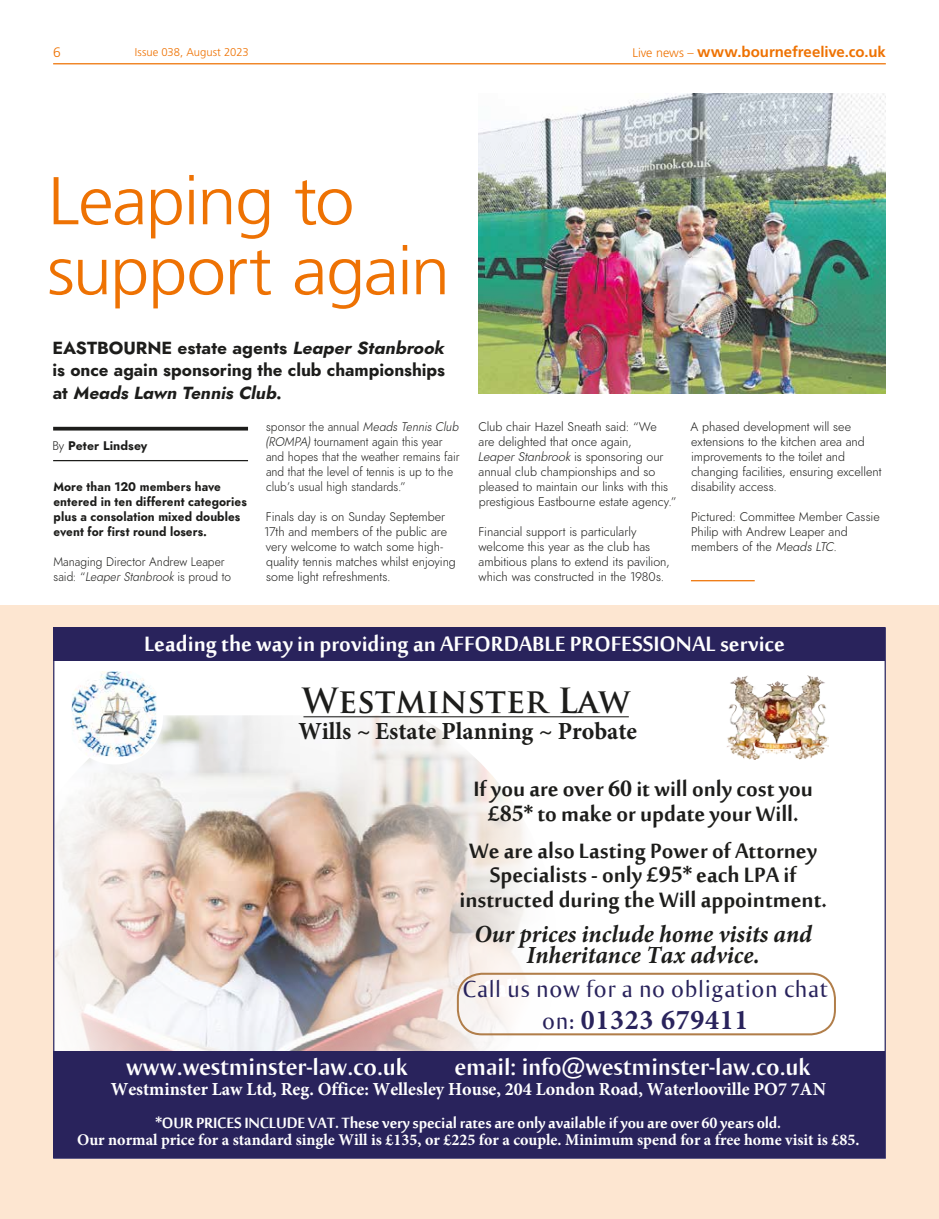
<style>
.page{position:relative;width:939px;height:1219px;background:#fff}
.page>*{position:absolute;margin:0;border:0;box-sizing:border-box;transform-origin:0 0}
.t1{font:300 67.5px/70px "Frutiger LT Std";letter-spacing:-.025em;color:#ee7203;scale:1.05 1}
.t2{font:700 33.88px "Trajan Pro";color:#1d1d1b}
.t3{font:700 28.75px/24.6px "Sakkal Majalla";color:#1d1d1b;text-align:center}
.t4{font:700 28.75px "Sakkal Majalla";color:#fff}
.t5{font:700 28.75px "Minion Pro";letter-spacing:.025em;color:#29235c}
.t6{font:700 24.62px "Ogirema";color:#fff}
.t7{font:italic 700 24.62px/21.1px "Minion Pro";color:#1d1d1b;text-align:center}
.t8{font:24.62px "Ogirema";letter-spacing:.03em;color:#29235c}
.t9{font:700 24.62px "Minion Pro";color:#1d1d1b}
.t10{font:700 20.5px "Sakkal Majalla";letter-spacing:-.01em;color:#fff}
.t11{font:700 18.5px "Minion Pro";color:#fff}
.t12{font:italic 700 17.5px/22.5px "Renner";color:#1d1d1b;text-align:justify}
.t13{font:700 16.38px "Minion Pro";color:#fff}
.t14{font:700 15px "Frutiger LT Std";letter-spacing:-.005em;color:#ee7203}
.t15{font:300 13.75px "Frutiger LT Std";color:#ee7203}
.t16{font:italic 300 12.5px/15px "Renner";color:#1d1d1b}
.t17{font:italic 300 12.5px/15px "Renner";color:#1d1d1b;scale:.96 1}
.t18{font:italic 700 12.5px/15px "Renner";letter-spacing:.005em;color:#1d1d1b;scale:.96 1}
.t19{font:italic 700 12.5px "Renner";letter-spacing:.005em;color:#1d1d1b}
.t20{font:300 11.25px "Frutiger LT Std";color:#ee7203}
.s1{font-weight:300;font-size:12.5px}
.s2{font-style:inherit}
.s3{font-weight:300}
.s4{font-family:"Minion Pro";font-size:24.62px}
.s5{font-family:"Ogirema";font-weight:400;font-size:24.62px}
.s6{font-family:"Minion Pro";font-size:16.38px}
</style>
<div class="page">
<div style="left:0;top:606px;width:939px;height:613px;background:#fde6d1"></div>
<div style="left:53px;top:627px;width:833px;height:532px;background:#fff"></div>
<img style="left:55px;top:715px;width:503px;height:336px">
<div style="left:53px;top:1051px;width:832px;height:106px;background:#29235c"></div>
<hr style="left:303px;top:716px;width:326px;height:1px;background:#1d1d1b">
<div style="left:457px;top:973px;width:379px;height:62px;border:2px solid #b17e4a;border-radius:24px"></div>
<div style="left:66px;top:668px;width:97px;height:96px;background:#fff;border-radius:50%"></div>
<img style="left:72px;top:671px;width:84px;height:85px">
<img style="left:727px;top:675px;width:102px;height:84px">
<svg style="left:482px;top:974px;width:335px;height:77px"></svg>
<div style="left:53px;top:627px;width:832px;height:34px;background:#29235c"></div>
<svg style="left:53px;top:427px;width:195px;height:4px"></svg>
<hr style="left:53px;top:460px;width:195px;height:1px;background:#1d1d1b">
<hr style="left:691px;top:580px;width:64px;height:1px;background:#ee7203">
<img style="left:478px;top:94px;width:408px;height:300px">
<hr style="left:53px;top:63px;width:833px;height:1px;background:#ee7203">
<p class="t15" style="left:53px;top:44px;width:9px">6</p>
<p class="t20" style="left:135px;top:46px;width:115px">Issue 038, August 2023</p>
<p class="t14" style="left:632px;top:43px;width:255px"><span class="s1">Live news –</span> www.bournefreelive.co.uk</p>
<h1 class="t1" style="left:47px;top:167px;width:385px">Leaping to support again</h1>
<h3 class="t12" style="left:52px;top:337px;width:394px">EASTBOURNE estate agents <span class="s2">Leaper Stanbrook </span>is once again sponsoring the club championships at <span class="s2">Meads Lawn Tennis Club</span>.</h3>
<p class="t19" style="left:52px;top:437px;width:97px"><span class="s3">By</span> Peter Lindsey</p>
<p class="t18" style="left:53px;top:479px;width:203px">More than 120 members have entered in ten different categories plus a consolation mixed doubles event for first round losers.</p>
<p class="t17" style="left:53px;top:554px;width:187px">Managing Director Andrew Leaper said: “<span class="s2">Leaper Stanbrook</span> is proud to</p>
<p class="t17" style="left:265px;top:419px;width:204px">sponsor the annual <span class="s2">Meads Tennis Club (ROMPA)</span> tournament again this year and hopes that the weather remains fair and that the level of tennis is up to the club’s usual high standards.”</p>
<p class="t16" style="left:264px;top:509px;width:193px">Finals day is on Sunday September<br>17th and members of the public are very welcome to watch some high&shy;quality tennis matches whilst enjoying some light refreshments.</p>
<p class="t16" style="left:478px;top:419px;width:200px">Club chair Hazel Sneath said: “We<br>are delighted that once again,<br><span class="s2">Leaper Stanbrook</span> is sponsoring our annual club championships and so pleased to maintain our links with this prestigious Eastbourne estate agency.”</p>
<p class="t16" style="left:478px;top:524px;width:193px">Financial support is particularly welcome this year as the club has ambitious plans to extend its pavilion, which was constructed in the 1980s.</p>
<p class="t16" style="left:690px;top:419px;width:192px">A phased development will see extensions to the kitchen area and improvements to the toilet and changing facilities, ensuring excellent disability access.</p>
<p class="t16" style="left:691px;top:509px;width:190px">Pictured: Committee Member Cassie<br>Philip with Andrew Leaper and members of the <span class="s2">Meads LTC</span>.</p>
<h3 class="t4" style="left:144px;top:628px;width:643px">Leading the way in providing an AFFORDABLE PROFESSIONAL service</h3>
<h2 class="t2" style="left:302px;top:679px;width:329px">Westminster Law</h2>
<h3 class="t9" style="left:298px;top:714px;width:340px">Wills ~ Estate Planning ~ Probate</h3>
<h3 class="t3" style="left:473px;top:779px;width:341px">If you are over <span class="s4">60</span> it will only cost you £<span class="s4">85</span>* to make or update your Will.</h3>
<h3 class="t3" style="left:459px;top:840px;width:369px">We are also Lasting Power of Attorney<br>Specialists - only £<span class="s4">95</span>* each LPA if instructed during the Will appointment.</h3>
<h3 class="t7" style="left:474px;top:923px;width:339px">Our prices include home visits and<br>Inheritance Tax advice.</h3>
<h3 class="t8" style="left:463px;top:974px;width:367px">Call us now for a no obligation chat</h3>
<h3 class="t5" style="left:542px;top:1000px;width:208px"><span class="s5">on:</span> 01323 679411</h3>
<h3 class="t6" style="left:126px;top:1052px;width:283px">www.westminster-law.co.uk</h3>
<h3 class="t6" style="left:455px;top:1052px;width:357px">email: info@westminster-law.co.uk</h3>
<h3 class="t11" style="left:111px;top:1076px;width:717px">Westminster Law Ltd, Reg. Office: Wellesley House, 204 London Road, Waterlooville PO7 7AN</h3>
<h3 class="t10" style="left:156px;top:1111px;width:627px">*<span class="s2">OUR PRICES INCLUDE VAT</span>. These very special rates are only available if you are over <span class="s6">60</span> y<span class="s2">ea</span>rs old.</h3>
<h3 class="t13" style="left:77px;top:1128px;width:784px">Our normal price for a standard single Will is £135, or £225 for a couple. Minimum spend for a free home visit is £85.</h3>
</div>
